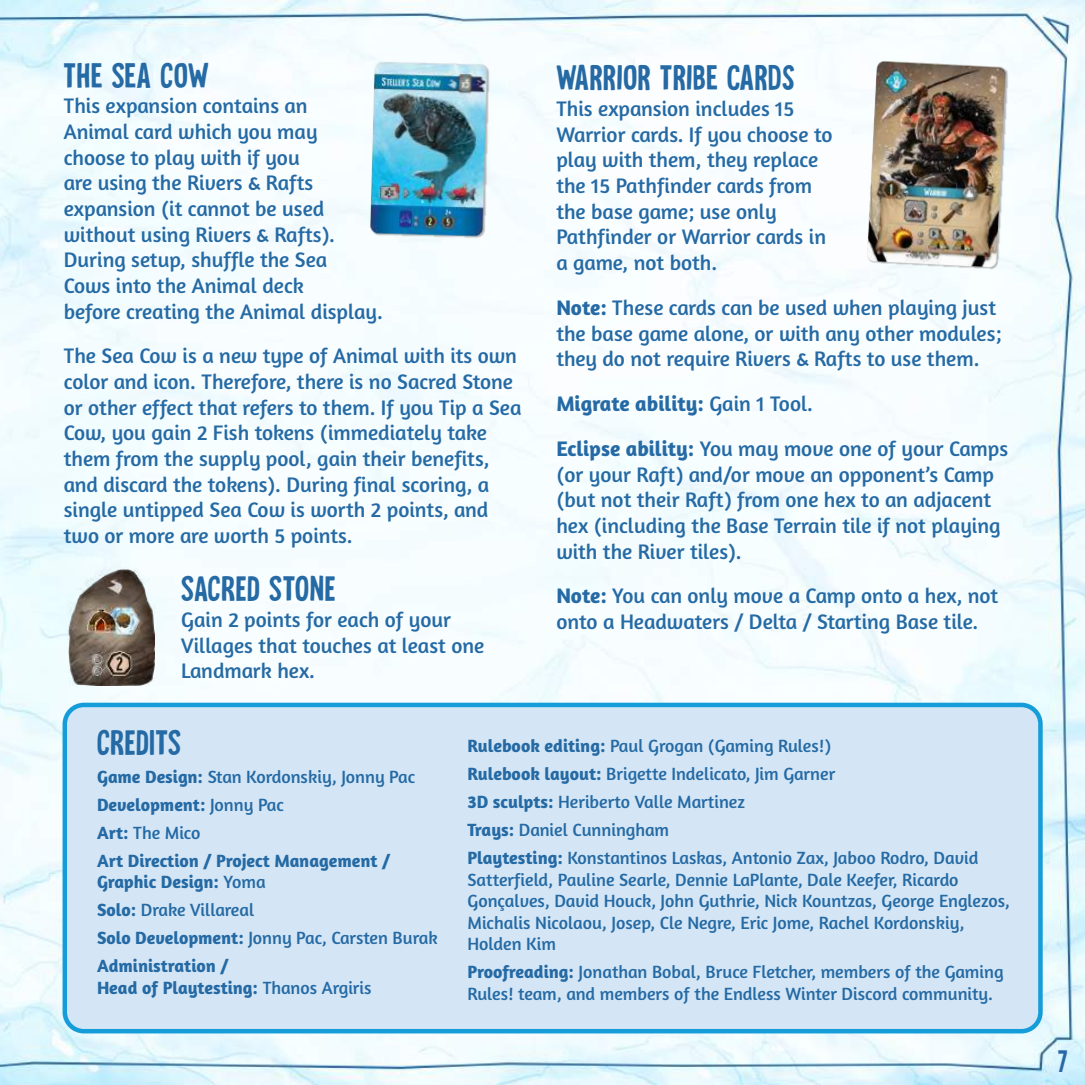
<style>
.page{position:relative;width:1085px;height:1085px;background:#fff}
.page>*{position:absolute;margin:0;border:0;box-sizing:border-box;transform-origin:0 0}
.t1{font:36px "Tournedos";letter-spacing:.025em;color:#256aa4}
.t2{font:31.72px "Tournedos";color:#256aa4}
.t3{font:21.38px/25.7px "Amaranth";color:#256aa4}
.t4{font:18px/27.9px "Amaranth";color:#256aa4}
.t5{font:700 18px/27.9px "Amaranth";color:#256aa4}
.s1{font-weight:700}
.s2{font-weight:400}
</style>
<div class="page">
<img style="left:0;top:0;width:1084px;height:1084px">
<img style="left:859px;top:54px;width:154px;height:221px">
<img style="left:362px;top:54px;width:133px;height:190px">
<div style="left:65px;top:704px;width:975px;height:327px;background:#d4e6f6;border-radius:19px"></div>
<div style="left:63px;top:702px;width:979px;height:331px;border:4px solid #159dd9;border-radius:19px"></div>
<img style="left:68px;top:569px;width:87px;height:116px">
<h1 class="t1" style="left:64px;top:55px;width:146px">THE SEA COW</h1>
<p class="t3" style="left:64px;top:93px;width:320px">This expansion contains an<br>Animal card which you may choose to play with if you<br>are using the Rivers &amp; Rafts expansion (it cannot be used without using Rivers &amp; Rafts).<br>During setup, shuffle the Sea<br>Cows into the Animal deck<br>before creating the Animal display.</p>
<p class="t3" style="left:64px;top:343px;width:459px">The Sea Cow is a new type of Animal with its own color and icon. Therefore, there is no Sacred Stone or other effect that refers to them. If you Tip a Sea Cow, you gain 2 Fish tokens (immediately take them from the supply pool, gain their benefits, and discard the tokens). During final scoring, a single untipped Sea Cow is worth 2 points, and two or more are worth 5 points.</p>
<h1 class="t1" style="left:181px;top:568px;width:155px">SACRED STONE</h1>
<p class="t3" style="left:181px;top:606px;width:304px">Gain 2 points for each of your<br>Villages that touches at least one<br>Landmark hex.</p>
<h1 class="t1" style="left:556px;top:57px;width:240px">WARRIOR TRIBE CARDS</h1>
<p class="t3" style="left:556px;top:96px;width:277px">This expansion includes 15<br>Warrior cards. If you choose to play with them, they replace the 15 Pathfinder cards from the base game; use only<br>Pathfinder or Warrior cards in a game, not both.</p>
<p class="t3" style="left:556px;top:294px;width:447px"><span class="s1">Note:</span> These cards can be used when playing just the base game alone, or with any other modules; they do not require Rivers &amp; Rafts to use them.</p>
<p class="t3" style="left:556px;top:381px;width:453px;line-height:44.8px"><span class="s1">Migrate ability:</span> Gain 1 Tool.<br><span class="s1">Eclipse ability:</span> You may move one of your Camps</p>
<p class="t3" style="left:556px;top:461px;width:445px">(or your Raft) and/or move an opponent’s Camp (but not their Raft) from one hex to an adjacent hex (including the Base Terrain tile if not playing with the River tiles).</p>
<p class="t3" style="left:556px;top:583px;width:443px"><span class="s1">Note:</span> You can only move a Camp onto a hex, not onto a Headwaters / Delta / Starting Base tile.</p>
<h1 class="t1" style="left:97px;top:721px;width:85px">CREDITS</h1>
<p class="t5" style="left:97px;top:762px;width:319px">Game Design: <span class="s2">Stan Kordonskiy, Jonny Pac<br></span>Development: <span class="s2">Jonny Pac<br></span>Art: <span class="s2">The Mico<br></span>Art Direction / Project Management /</p>
<p class="t5" style="left:97px;top:867px;width:342px">Graphic Design: <span class="s2">Yoma<br></span>Solo: <span class="s2">Drake Villareal<br></span>Solo Development: <span class="s2">Jonny Pac, Carsten Burak<br></span>Administration /</p>
<p class="t5" style="left:97px;top:973px;width:276px">Head of Playtesting: <span class="s2">Thanos Argiris</span></p>
<p class="t4" style="left:467px;top:731px;width:512px"><span class="s1">Rulebook editing:</span> Paul Grogan (Gaming Rules!)<br><span class="s1">Rulebook layout:</span> Brigette Indelicato, Jim Garner<br><span class="s1">3D sculpts:</span> Heriberto Valle Martinez<br><span class="s1">Trays:</span> Daniel Cunningham<br><span class="s1">Playtesting:</span> Konstantinos Laskas, Antonio Zax, Jaboo Rodro, David</p>
<p class="t4" style="left:467px;top:868px;width:544px;line-height:21.6px">Satterfield, Pauline Searle, Dennie LaPlante, Dale Keefer, Ricardo Gonçalves, David Houck, John Guthrie, Nick Kountzas, George Englezos, Michalis Nicolaou, Josep, Cle Negre, Eric Jome, Rachel Kordonskiy, Holden Kim</p>
<p class="t4" style="left:467px;top:961px;width:537px;line-height:21.6px"><span class="s1">Proofreading:</span> Jonathan Bobal, Bruce Fletcher, members of the Gaming<br>Rules! team, and members of the Endless Winter Discord community.</p>
<h2 class="t2" style="left:1058px;top:1042px;width:11px">7</h2>
</div>
